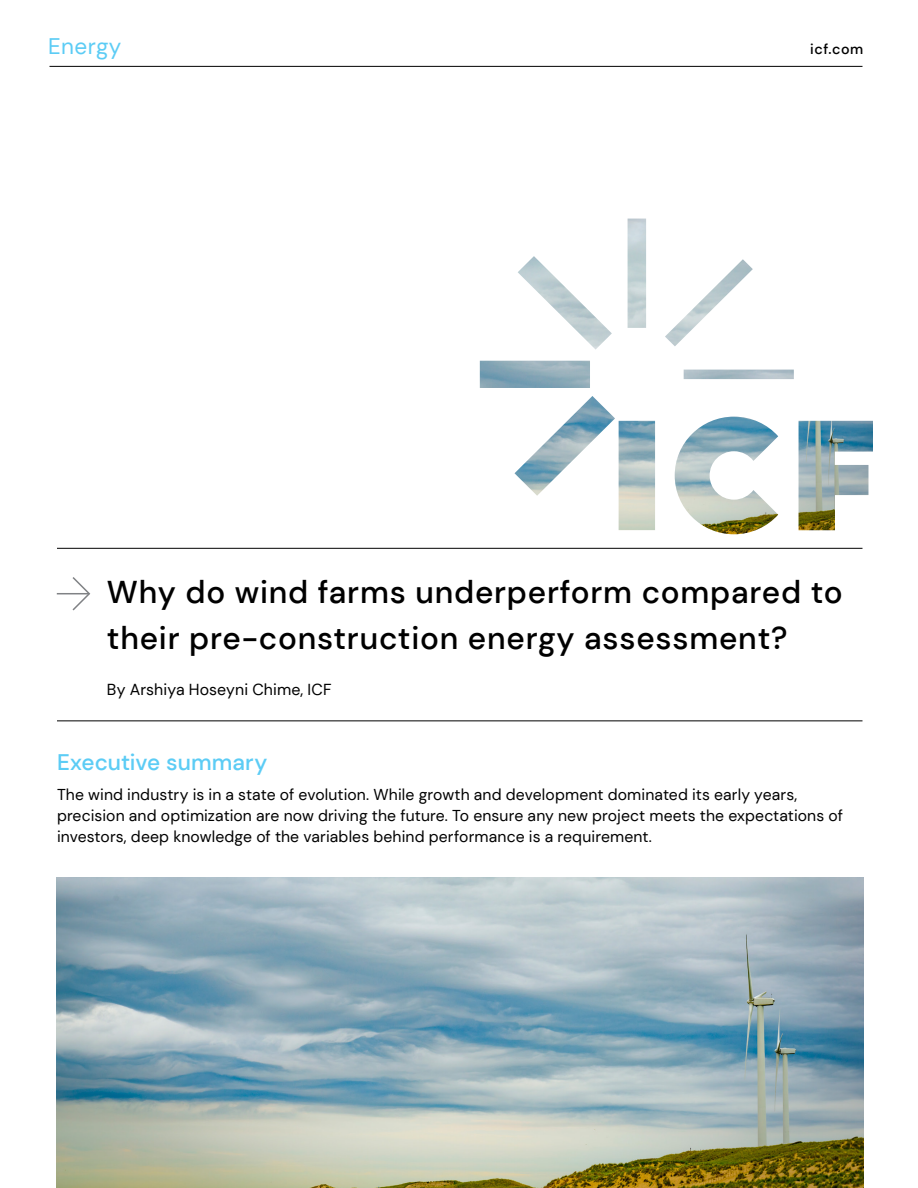
<style>
.page{position:relative;width:918px;height:1188px;background:#fff}
.page>*{position:absolute;margin:0;border:0;box-sizing:border-box;transform-origin:0 0}
.back_cover_title{font:500 31.5px/46px "DM Sans";letter-spacing:.025em;color:#000}
.body_paragraph_heade{font:500 22.5px "DM Sans";color:#5cccf5}
.t1{font:22.5px "DM Sans";letter-spacing:.02em;color:#5cccf5}
.cover_byline{font:15.9px "DM Sans";letter-spacing:.005em;color:#000}
.body_paragraph{font:15.75px/21px "DM Sans";letter-spacing:.005em;color:#000}
.t2{font:500 14.25px "DM Sans";letter-spacing:.04em;color:#000}
</style>
<div class="page">
<hr style="left:50px;top:66px;width:812px;height:1px;background:#000">
<hr style="left:57px;top:548px;width:805px;height:1px;background:#000">
<img style="left:57px;top:878px;width:807px;height:310px">
<img style="left:480px;top:219px;width:393px;height:315px">
<hr style="left:57px;top:720px;width:805px;height:1px;background:#000">
<svg style="left:71px;top:577px;width:20px;height:34px"></svg>
<hr style="left:57px;top:593px;width:32px;height:1px;background:#808285">
<h2 class="t1" style="left:48px;top:32px;width:75px">Energy</h2>
<p class="t2" style="left:810px;top:41px;width:55px">icf.com</p>
<p class="back_cover_title" style="left:107px;top:569px;width:737px">Why do wind farms underperform compared to their pre-construction energy assessment?</p>
<p class="cover_byline" style="left:107px;top:679px;width:226px">By Arshiya Hoseyni Chime, ICF</p>
<p class="body_paragraph_heade" style="left:57px;top:748px;width:212px">Executive summary</p>
<p class="body_paragraph" style="left:57px;top:784px;width:787px">The wind industry is in a state of evolution. While growth and development dominated its early years, precision and optimization are now driving the future. To ensure any new project meets the expectations of investors, deep knowledge of the variables behind performance is a requirement.</p>
</div>
